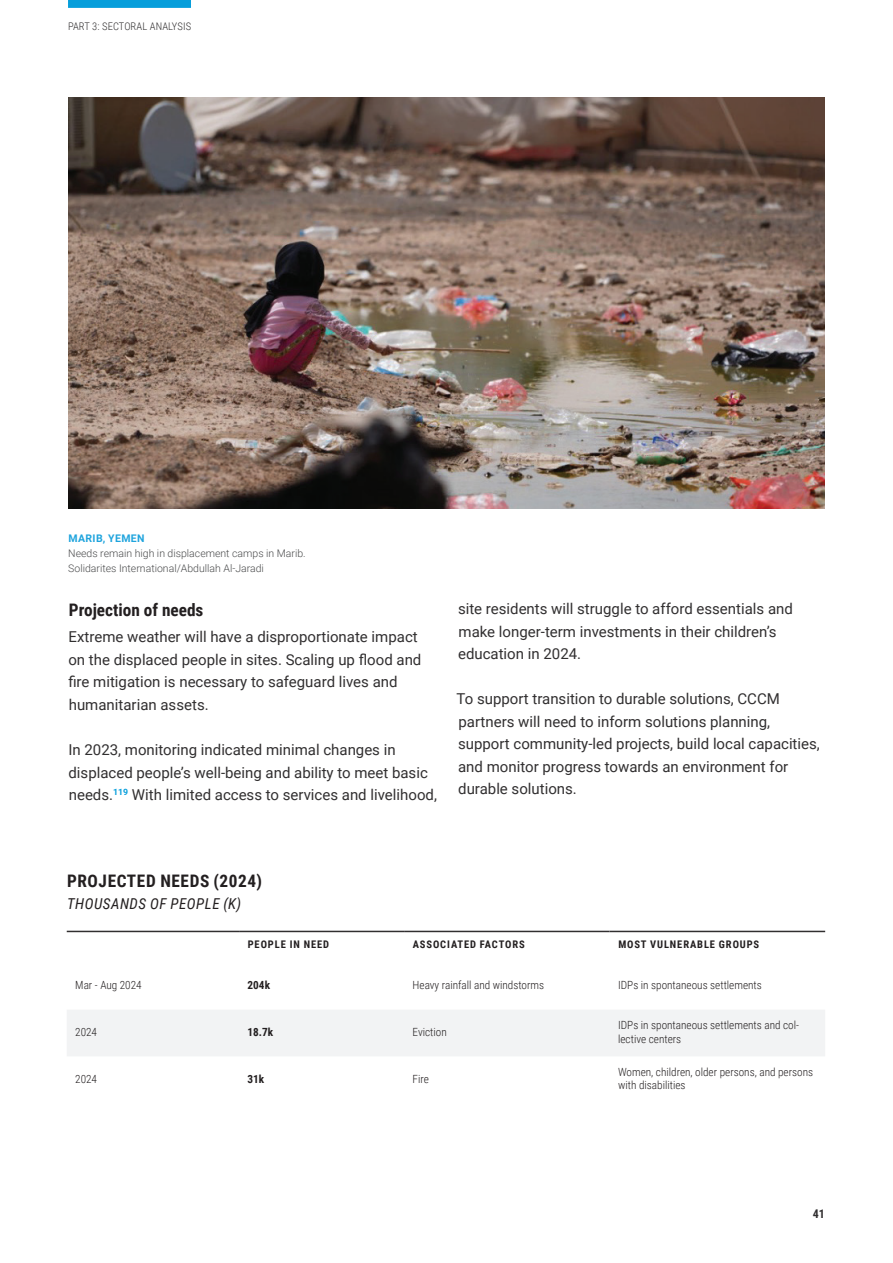
<style>
.page{position:relative;width:893px;height:1263px;background:#fff}
.page>*{position:absolute;margin:0;border:0;box-sizing:border-box;transform-origin:0 0}
.t1{font:700 17.25px "Roboto Condensed";letter-spacing:.02em;color:#231f20}
.t2{font:700 17.25px "Roboto Condensed";color:#231f20}
.t3{font:15px/22.5px "Roboto";color:#312f30}
.t4{font:italic 15px "Roboto Condensed";letter-spacing:.035em;color:#231f20}
.t5{font:700 12px "Roboto Condensed";color:#312f30}
.t6{font:300 11.25px/13.5px "Roboto Condensed";color:#231f20}
.t7{font:700 11.25px "Roboto Condensed";color:#231f20}
.t8{font:300 10.5px/15px "Roboto";color:#4a4b4c}
.t9{font:700 10.5px "Roboto Condensed";letter-spacing:.085em;color:#231f20}
.t10{font:300 10.5px "Roboto Condensed";letter-spacing:.01em;color:#312f30}
.t11{font:700 10.5px "Roboto";letter-spacing:.035em;color:#1fa4dd}
</style>
<div class="page">
<div style="left:68px;top:0;width:123px;height:8px;background:#069edb"></div>
<div style="left:67px;top:1010px;width:758px;height:46px;background:#f2f3f4"></div>
<hr style="left:67px;top:931px;width:172px;height:1px;background:#312f30">
<hr style="left:239px;top:931px;width:165px;height:1px;background:#312f30">
<hr style="left:404px;top:931px;width:206px;height:1px;background:#312f30">
<hr style="left:610px;top:931px;width:215px;height:1px;background:#312f30">
<img style="left:68px;top:98px;width:757px;height:410px">
<p class="t10" style="left:68px;top:19px;width:125px">PART 3: SECTORAL ANALYSIS</p>
<p class="t11" style="left:68px;top:530px;width:78px">MARIB, YEMEN</p>
<p class="t8" style="left:68px;top:545px;width:239px">Needs remain high in displacement camps in Marib.<br>Solidarites International/Abdullah Al-Jaradi</p>
<p class="t2" style="left:69px;top:597px;width:136px">Projection of needs</p>
<p class="t3" style="left:68px;top:625px;width:355px">Extreme weather will have a disproportionate impact on the displaced people in sites. Scaling up flood and fire mitigation is necessary to safeguard lives and humanitarian assets.</p>
<p class="t3" style="left:68px;top:738px;width:370px">In 2023, monitoring indicated minimal changes in displaced people’s well-being and ability to meet basic needs.<sup>119</sup> With limited access to services and livelihood,</p>
<p class="t3" style="left:458px;top:597px;width:336px">site residents will struggle to afford essentials and make longer-term investments in their children’s education in 2024.</p>
<p class="t3" style="left:457px;top:687px;width:365px">To support transition to durable solutions, CCCM partners will need to inform solutions planning, support community-led projects, build local capacities, and monitor progress towards an environment for durable solutions.</p>
<p class="t1" style="left:67px;top:869px;width:197px">PROJECTED NEEDS (2024)</p>
<p class="t4" style="left:67px;top:893px;width:176px">THOUSANDS OF PEOPLE (K)</p>
<p class="t9" style="left:248px;top:937px;width:83px">PEOPLE IN NEED</p>
<p class="t9" style="left:413px;top:937px;width:113px">ASSOCIATED FACTORS</p>
<p class="t9" style="left:618px;top:937px;width:142px">MOST VULNERABLE GROUPS</p>
<p class="t6" style="left:75px;top:978px;width:68px">Mar - Aug 2024</p>
<p class="t7" style="left:248px;top:977px;width:24px">204k</p>
<p class="t6" style="left:413px;top:978px;width:133px">Heavy rainfall and windstorms</p>
<p class="t6" style="left:618px;top:978px;width:145px">IDPs in spontaneous settlements</p>
<p class="t6" style="left:75px;top:1025px;width:23px">2024</p>
<p class="t7" style="left:248px;top:1024px;width:27px">18.7k</p>
<p class="t6" style="left:413px;top:1025px;width:36px">Eviction</p>
<p class="t6" style="left:618px;top:1018px;width:182px">IDPs in spontaneous settlements and col&shy;lective centers</p>
<p class="t6" style="left:75px;top:1071px;width:23px">2024</p>
<p class="t7" style="left:248px;top:1071px;width:18px">31k</p>
<p class="t6" style="left:413px;top:1071px;width:18px">Fire</p>
<p class="t6" style="left:618px;top:1065px;width:196px">Women, children, older persons, and persons with disabilities</p>
<p class="t5" style="left:813px;top:1205px;width:14px">41</p>
</div>
